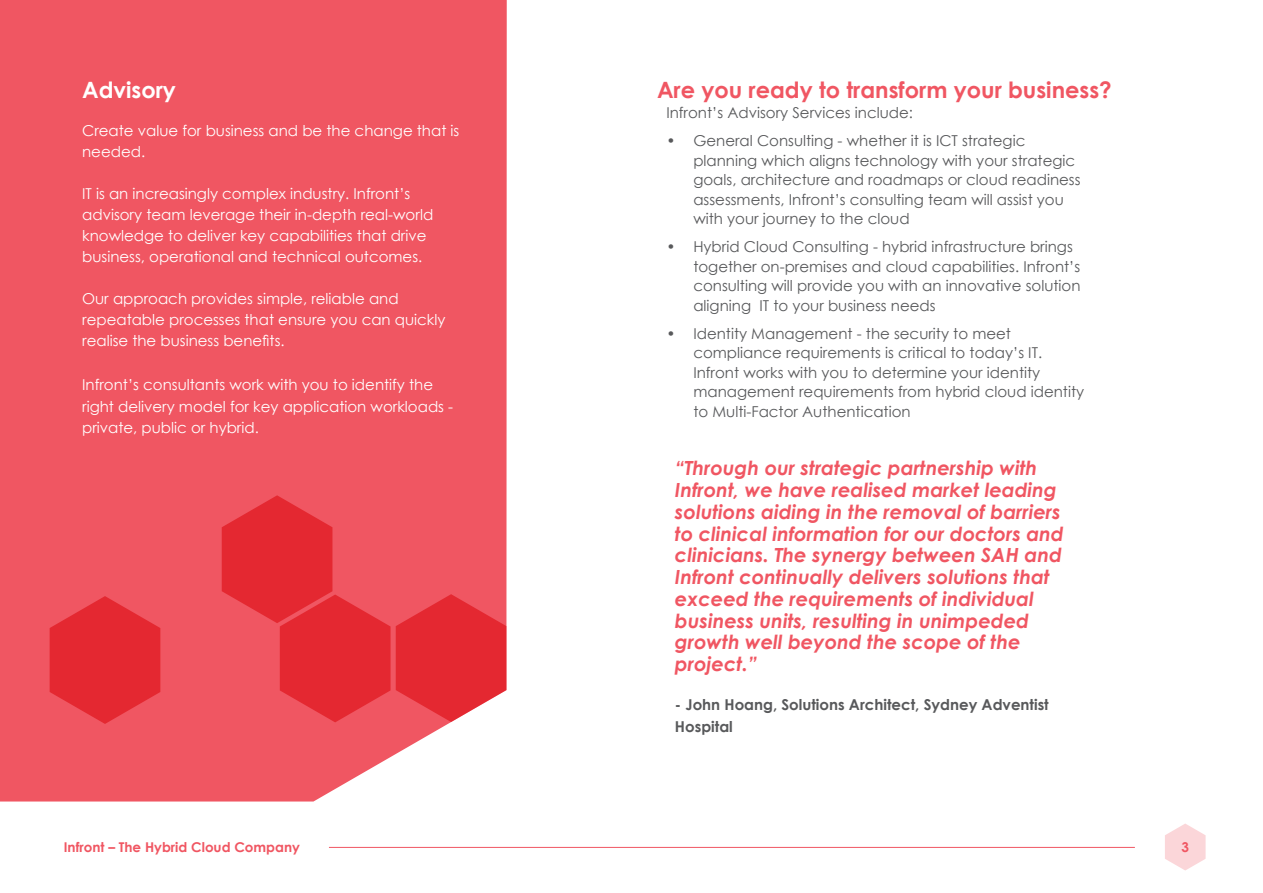
<style>
.page{position:relative;width:1263px;height:893px;background:#fff}
.page>*{position:absolute;margin:0;border:0;box-sizing:border-box;transform-origin:0 0}
.t1{font:700 22.5px "Century Gothic";color:#f05662}
.t2{font:700 22.5px "Century Gothic";color:#fff}
.t3{font:italic 700 19.5px/21.8px "Century Gothic";color:#f05662}
.t4{font:15px/19.5px "Century Gothic";color:#58595b}
.t5{font:15px/21px "Century Gothic";color:#fff}
.t6{font:700 15px/21.8px "Century Gothic";color:#58595b}
.t7{font:700 13.5px "Century Gothic";color:#f05662}
</style>
<div class="page">
<svg style="left:1165px;top:823px;width:40px;height:47px"></svg>
<hr style="left:329px;top:847px;width:806px;height:1px;background:#f05662">
<div style="left:0;top:0;width:507px;height:801px;background:#f05662"></div>
<svg style="left:50px;top:596px;width:110px;height:128px;background:#e6333d"></svg>
<svg style="left:396px;top:594px;width:110px;height:128px;background:#e73d46"></svg>
<svg style="left:222px;top:495px;width:168px;height:227px;background:#e93c46"></svg>
<h1 class="t2" style="left:82px;top:72px;width:95px">Advisory</h1>
<p class="t5" style="left:82px;top:119px;width:379px">Create value for business and be the change that is needed.</p>
<p class="t5" style="left:82px;top:182px;width:353px">IT is an increasingly complex industry. Infront’s advisory team leverage their in-depth real-world knowledge to deliver key capabilities that drive business, operational and technical outcomes.</p>
<p class="t5" style="left:82px;top:287px;width:365px">Our approach provides simple, reliable and repeatable processes that ensure you can quickly realise the business benefits.</p>
<p class="t5" style="left:82px;top:373px;width:373px;line-height:21.8px">Infront’s consultants work with you to identify the right delivery model for key application workloads - private, public or hybrid.</p>
<h1 class="t1" style="left:657px;top:72px;width:456px">Are you ready to transform your business?</h1>
<p class="t4" style="left:666px;top:103px;width:248px">Infront’s Advisory Services include:</p>
<p class="t4" style="left:693px;top:131px;width:389px;text-indent:-27px">• General Consulting - whether it is ICT strategic planning which aligns technology with your strategic goals, architecture and roadmaps or cloud readiness assessments, Infront’s consulting team will assist you with your journey to the cloud</p>
<p class="t4" style="left:693px;top:237px;width:389px;text-indent:-27px">• Hybrid Cloud Consulting - hybrid infrastructure brings together on-premises and cloud capabilities. Infront’s consulting will provide you with an innovative solution aligning IT to your business needs</p>
<p class="t4" style="left:693px;top:323px;width:392px;text-indent:-27px">• Identity Management - the security to meet compliance requirements is critical to today’s IT.<br>Infront works with you to determine your identity management requirements from hybrid cloud identity to Multi-Factor Authentication</p>
<p class="t3" style="left:675px;top:457px;width:390px">“Through our strategic partnership with Infront, we have realised market leading solutions aiding in the removal of barriers to clinical information for our doctors and clinicians. The synergy between SAH and Infront continually delivers solutions that exceed the requirements of individual business units, resulting in unimpeded growth well beyond the scope of the project.”</p>
<p class="t6" style="left:675px;top:693px;width:375px">- John Hoang, Solutions Architect, Sydney Adventist<br>Hospital</p>
<p class="t7" style="left:64px;top:837px;width:238px">Infront – The Hybrid Cloud Company</p>
<p class="t7" style="left:1181px;top:837px;width:9px">3</p>
</div>
